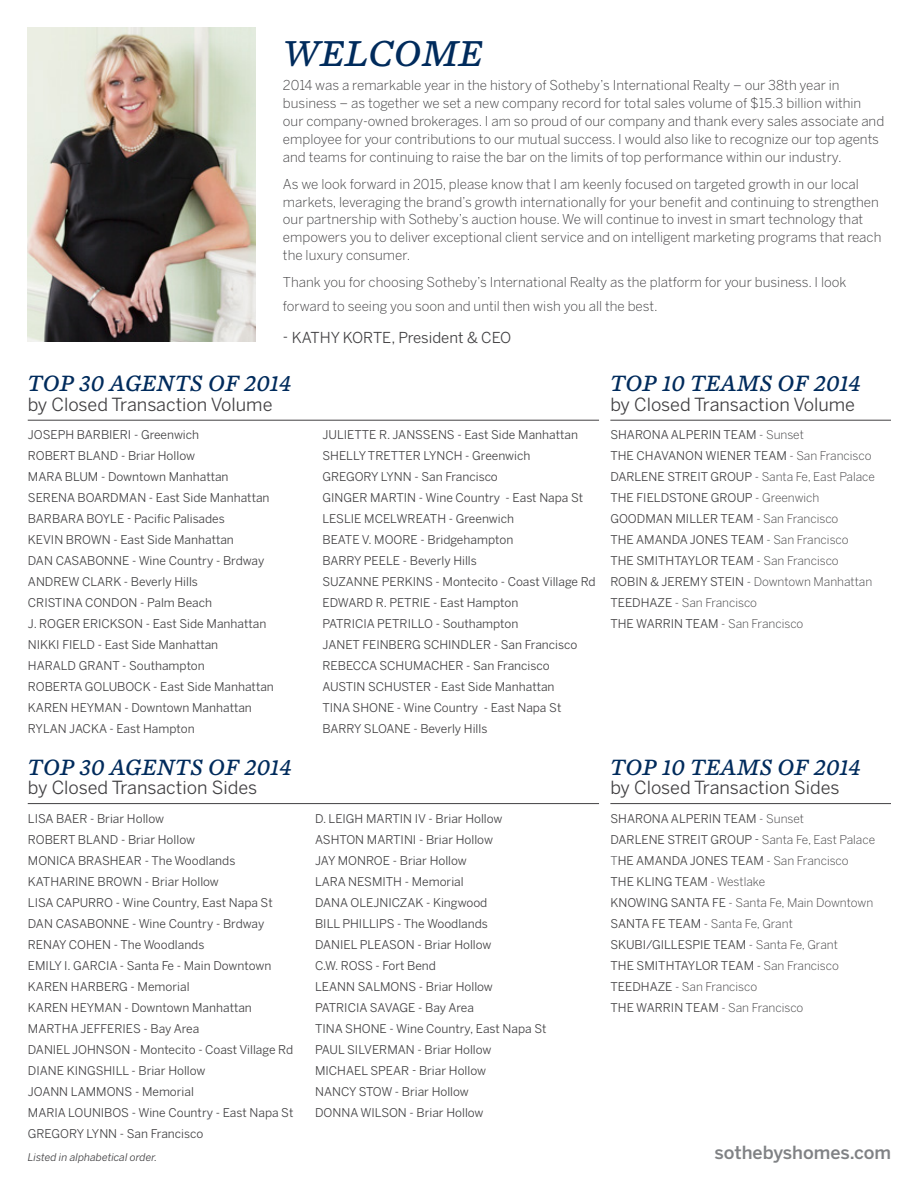
<style>
.page{position:relative;width:918px;height:1188px;background:#fff}
.page>*{position:absolute;margin:0;border:0;box-sizing:border-box;transform-origin:0 0}
.t1{font:italic 39px "Mercury Text G4";color:#002b5c}
.t2{font:italic 24px "Mercury Text G4";color:#002b5c}
.t3{font:18px "Benton Sans";color:#414042}
.t4{font:500 18px "Benton Sans";color:#808285}
.t5{font:15px "Benton Sans";color:#414042}
.t6{font:300 13.5px/18px "Benton Sans";color:#414042}
.t7{font:12px/21px "Benton Sans";color:#414042}
.t8{font:italic 10.5px "Benton Sans";color:#414042}
.s1{font-weight:300}
</style>
<div class="page">
<img style="left:28px;top:28px;width:228px;height:313px">
<hr style="left:28px;top:420px;width:571px;height:1px;background:#414042">
<hr style="left:28px;top:803px;width:571px;height:1px;background:#414042">
<hr style="left:610px;top:420px;width:281px;height:1px;background:#414042">
<hr style="left:610px;top:803px;width:281px;height:1px;background:#414042">
<h1 class="t1" style="left:283px;top:24px;width:202px">WELCOME</h1>
<p class="t6" style="left:283px;top:76px;width:603px">2014 was a remarkable year in the history of Sotheby’s International Realty – our 38th year in business – as together we set a new company record for total sales volume of $15.3 billion within our company-owned brokerages. I am so proud of our company and thank every sales associate and employee for your contributions to our mutual success. I would also like to recognize our top agents and teams for continuing to raise the bar on the limits of top performance within our industry.</p>
<p class="t6" style="left:283px;top:175px;width:600px">As we look forward in 2015, please know that I am keenly focused on targeted growth in our local markets, leveraging the brand’s growth internationally for your benefit and continuing to strengthen our partnership with Sotheby’s auction house. We will continue to invest in smart technology that empowers you to deliver exceptional client service and on intelligent marketing programs that reach the luxury consumer.</p>
<p class="t6" style="left:283px;top:271px;width:565px;line-height:24px">Thank you for choosing Sotheby’s International Realty as the platform for your business. I look forward to seeing you soon and until then wish you all the best.</p>
<p class="t5" style="left:283px;top:329px;width:230px">- KATHY KORTE, President &amp; CEO</p>
<h2 class="t2" style="left:28px;top:366px;width:266px">TOP 30 AGENTS OF 2014</h2>
<h3 class="t3" style="left:28px;top:393px;width:246px">by Closed Transaction Volume</h3>
<p class="t7" style="left:28px;top:424px;width:247px">JOSEPH BARBIERI - Greenwich<br>ROBERT BLAND - Briar Hollow<br>MARA BLUM - Downtown Manhattan<br>SERENA BOARDMAN - East Side Manhattan<br>BARBARA BOYLE - Pacific Palisades<br>KEVIN BROWN - East Side Manhattan<br>DAN CASABONNE - Wine Country - Brdway<br>ANDREW CLARK - Beverly Hills<br>CRISTINA CONDON - Palm Beach<br>J. ROGER ERICKSON - East Side Manhattan<br>NIKKI FIELD - East Side Manhattan<br>HARALD GRANT - Southampton<br>ROBERTA GOLUBOCK - East Side Manhattan<br>KAREN HEYMAN - Downtown Manhattan<br>RYLAN JACKA - East Hampton</p>
<p class="t7" style="left:322px;top:424px;width:275px">JULIETTE R. JANSSENS - East Side Manhattan SHELLY TRETTER LYNCH - Greenwich<br>GREGORY LYNN - San Francisco<br>GINGER MARTIN - Wine Country - East Napa St LESLIE MCELWREATH - Greenwich<br>BEATE V. MOORE - Bridgehampton<br>BARRY PEELE - Beverly Hills<br>SUZANNE PERKINS - Montecito - Coast Village Rd EDWARD R. PETRIE - East Hampton<br>PATRICIA PETRILLO - Southampton<br>JANET FEINBERG SCHINDLER - San Francisco REBECCA SCHUMACHER - San Francisco<br>AUSTIN SCHUSTER - East Side Manhattan<br>TINA SHONE - Wine Country - East Napa St BARRY SLOANE - Beverly Hills</p>
<h2 class="t2" style="left:28px;top:749px;width:266px">TOP 30 AGENTS OF 2014</h2>
<h3 class="t3" style="left:28px;top:777px;width:231px">by Closed Transaction Sides</h3>
<p class="t7" style="left:28px;top:809px;width:267px">LISA BAER - Briar Hollow<br>ROBERT BLAND - Briar Hollow<br>MONICA BRASHEAR - The Woodlands<br>KATHARINE BROWN - Briar Hollow<br>LISA CAPURRO - Wine Country, East Napa St<br>DAN CASABONNE - Wine Country - Brdway<br>RENAY COHEN - The Woodlands<br>EMILY I. GARCIA - Santa Fe - Main Downtown<br>KAREN HARBERG - Memorial<br>KAREN HEYMAN - Downtown Manhattan<br>MARTHA JEFFERIES - Bay Area<br>DANIEL JOHNSON - Montecito - Coast Village Rd<br>DIANE KINGSHILL - Briar Hollow<br>JOANN LAMMONS - Memorial<br>MARIA LOUNIBOS - Wine Country - East Napa St<br>GREGORY LYNN - San Francisco</p>
<p class="t7" style="left:315px;top:809px;width:233px">D. LEIGH MARTIN IV - Briar Hollow<br>ASHTON MARTINI - Briar Hollow<br>JAY MONROE - Briar Hollow<br>LARA NESMITH - Memorial<br>DANA OLEJNICZAK - Kingwood<br>BILL PHILLIPS - The Woodlands<br>DANIEL PLEASON - Briar Hollow<br>C.W. ROSS - Fort Bend<br>LEANN SALMONS - Briar Hollow<br>PATRICIA SAVAGE - Bay Area<br>TINA SHONE - Wine Country, East Napa St<br>PAUL SILVERMAN - Briar Hollow<br>MICHAEL SPEAR - Briar Hollow<br>NANCY STOW - Briar Hollow<br>DONNA WILSON - Briar Hollow</p>
<h2 class="t2" style="left:610px;top:366px;width:252px">TOP 10 TEAMS OF 2014</h2>
<h3 class="t3" style="left:610px;top:393px;width:246px">by Closed Transaction Volume</h3>
<p class="t7" style="left:610px;top:424px;width:266px">SHARONA ALPERIN TEAM <span class="s1">- Sunset<br></span>THE CHAVANON WIENER TEAM <span class="s1">- San Francisco </span>DARLENE STREIT GROUP <span class="s1">- Santa Fe, East Palace </span>THE FIELDSTONE GROUP <span class="s1">- Greenwich </span>GOODMAN MILLER TEAM <span class="s1">- San Francisco<br></span>THE AMANDA JONES TEAM <span class="s1">- San Francisco </span>THE SMITHTAYLOR TEAM <span class="s1">- San Francisco </span>ROBIN &amp; JEREMY STEIN <span class="s1">- Downtown Manhattan </span>TEEDHAZE <span class="s1">- San Francisco<br></span>THE WARRIN TEAM <span class="s1">- San Francisco</span></p>
<h2 class="t2" style="left:610px;top:749px;width:252px">TOP 10 TEAMS OF 2014</h2>
<h3 class="t3" style="left:610px;top:777px;width:231px">by Closed Transaction Sides</h3>
<p class="t7" style="left:611px;top:809px;width:266px">SHARONA ALPERIN TEAM <span class="s1">- Sunset<br></span>DARLENE STREIT GROUP - <span class="s1">Santa Fe, East Palace T</span>HE AMANDA JONES TEAM <span class="s1">- San Francisco<br></span>THE KLING TEAM <span class="s1">- Westlake<br></span>KNOWING SANTA FE <span class="s1">- Santa Fe, Main Downtown </span>SANTA FE TEAM <span class="s1">- Santa Fe, Grant </span>SKUBI/GILLESPIE TEAM <span class="s1">- Santa Fe, Grant<br></span>THE SMITHTAYLOR TEAM <span class="s1">- San Francisco </span>TEEDHAZE <span class="s1">- San Francisco<br></span>THE WARRIN TEAM <span class="s1">- San Francisco</span></p>
<p class="t8" style="left:28px;top:1151px;width:131px">Listed in alphabetical order.</p>
<h3 class="t4" style="left:715px;top:1142px;width:178px">sothebyshomes.com</h3>
</div>
